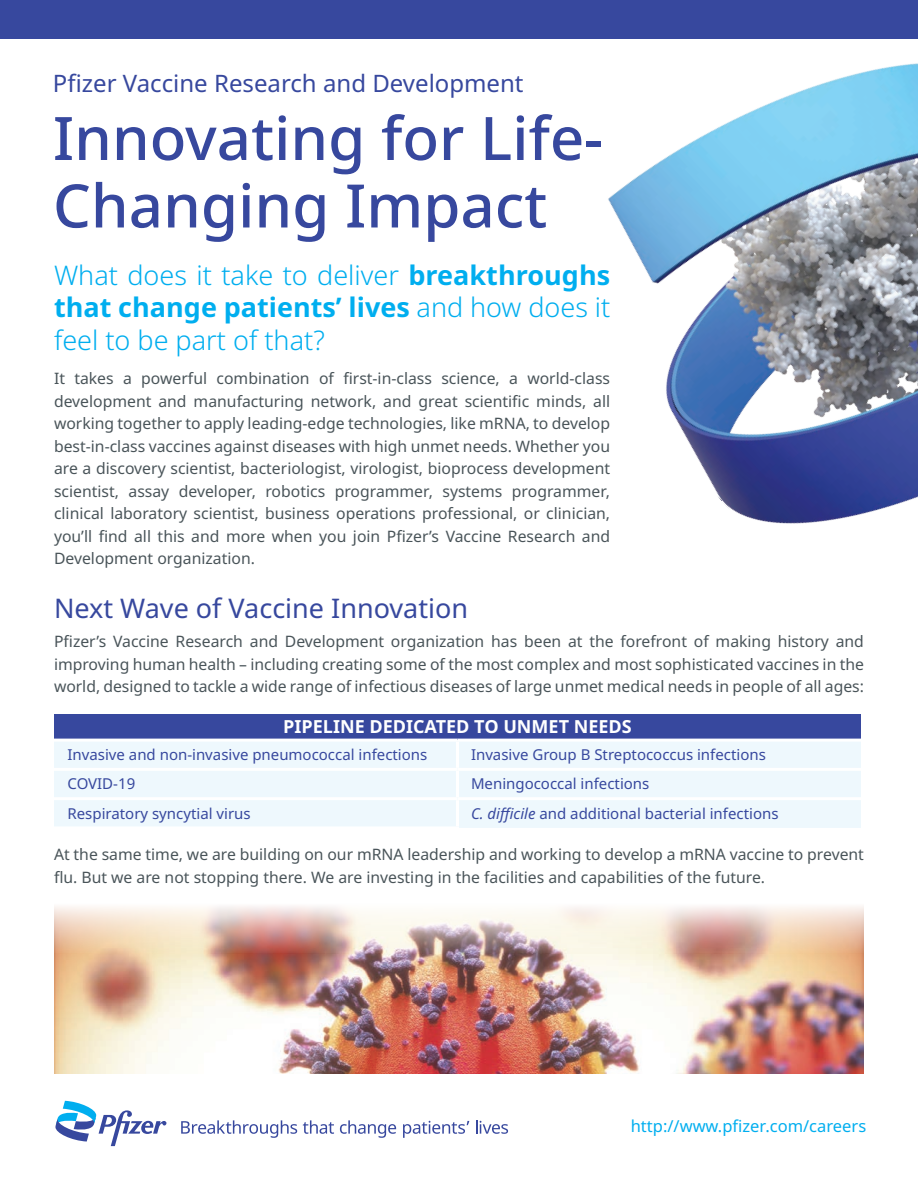
<style>
.page{position:relative;width:918px;height:1188px;background:#fff}
.page>*{position:absolute;margin:0;border:0;box-sizing:border-box;transform-origin:0 0}
.t1{font:500 60px/67.5px "Noto Sans";color:#37489e}
.t2{font:300 27px/32.4px "Noto Sans";color:#00aeef;text-align:justify}
.t3{font:27px "Noto Sans";color:#37489e}
.t4{font:24px "Noto Sans";color:#37489e}
.t5{font:700 18px "Noto Sans";color:#fff}
.t6{font:16.5px "Noto Sans";color:#00aeef}
.t7{font:15.75px/22.5px "Noto Sans";color:#495459;text-align:justify}
.t8{font:15px "Noto Sans";color:#37489e}
.s1{font-weight:700}
.s2{font-style:italic}
</style>
<div class="page">
<img style="left:54px;top:953px;width:810px;height:121px">
<img style="left:54px;top:906px;width:810px;height:47px">
<svg style="left:55px;top:1101px;width:111px;height:45px"></svg>
<svg style="left:181px;top:1120px;width:116px;height:18px"></svg>
<svg style="left:303px;top:1120px;width:31px;height:14px"></svg>
<svg style="left:340px;top:1120px;width:56px;height:18px"></svg>
<svg style="left:403px;top:1121px;width:66px;height:17px"></svg>
<svg style="left:476px;top:1120px;width:32px;height:14px"></svg>
<div style="left:54px;top:715px;width:807px;height:25px;background:#37489e"></div>
<div style="left:54px;top:742px;width:807px;height:86px;background:#eef8fd"></div>
<hr style="left:54px;top:739px;width:404px;height:3px;background:#fff">
<hr style="left:458px;top:739px;width:403px;height:3px;background:#fff">
<hr style="left:456px;top:742px;width:3px;height:26px;background:#fff">
<hr style="left:54px;top:768px;width:404px;height:3px;background:#fff">
<hr style="left:458px;top:768px;width:403px;height:3px;background:#fff">
<hr style="left:456px;top:771px;width:3px;height:26px;background:#fff">
<hr style="left:54px;top:797px;width:404px;height:3px;background:#fff">
<hr style="left:458px;top:797px;width:403px;height:3px;background:#fff">
<hr style="left:456px;top:800px;width:3px;height:26px;background:#fff">
<hr style="left:54px;top:826px;width:405px;height:3px;background:#fff">
<img style="left:517px;top:38px;width:401px;height:486px">
<div style="left:0;top:0;width:918px;height:38px;background:#37489e"></div>
<p class="t4" style="left:53px;top:67px;width:472px">Pfizer Vaccine Research and Development</p>
<p class="t1" style="left:53px;top:106px;width:552px">Innovating for Life-<br>Changing Impact</p>
<p class="t2" style="left:54px;top:260px;width:558px">What does it take to deliver <span class="s1">breakthroughs that change patients’ lives</span> and how does it feel to be part of that?</p>
<p class="t7" style="left:54px;top:368px;width:558px">It takes a powerful combination of first-in-class science, a world-class development and manufacturing network, and great scientific minds, all working together to apply leading-edge technologies, like mRNA, to develop best-in-class vaccines against diseases with high unmet needs. Whether you are a discovery scientist, bacteriologist, virologist, bioprocess development scientist, assay developer, robotics programmer, systems programmer, clinical laboratory scientist, business operations professional, or clinician, you’ll find all this and more when you join Pfizer’s Vaccine Research and Development organization.</p>
<p class="t3" style="left:54px;top:589px;width:416px">Next Wave of Vaccine Innovation</p>
<p class="t7" style="left:54px;top:631px;width:812px">Pfizer’s Vaccine Research and Development organization has been at the forefront of making history and improving human health – including creating some of the most complex and most sophisticated vaccines in the world, designed to tackle a wide range of infectious diseases of large unmet medical needs in people of all ages:</p>
<p class="t5" style="left:283px;top:714px;width:350px">PIPELINE DEDICATED TO UNMET NEEDS</p>
<p class="t8" style="left:68px;top:744px;width:361px">Invasive and non-invasive pneumococcal infections</p>
<p class="t8" style="left:471px;top:744px;width:296px">Invasive Group B Streptococcus infections</p>
<p class="t8" style="left:68px;top:773px;width:69px">COVID-19</p>
<p class="t8" style="left:471px;top:773px;width:180px">Meningococcal infections</p>
<p class="t8" style="left:68px;top:803px;width:185px">Respiratory syncytial virus</p>
<p class="t8" style="left:471px;top:803px;width:309px"><span class="s2">C. difficile</span> and additional bacterial infections</p>
<p class="t7" style="left:54px;top:844px;width:812px">At the same time, we are building on our mRNA leadership and working to develop a mRNA vaccine to prevent flu. But we are not stopping there. We are investing in the facilities and capabilities of the future.</p>
<p class="t6" style="left:631px;top:1114px;width:237px">http://www.pfizer.com/careers</p>
</div>
